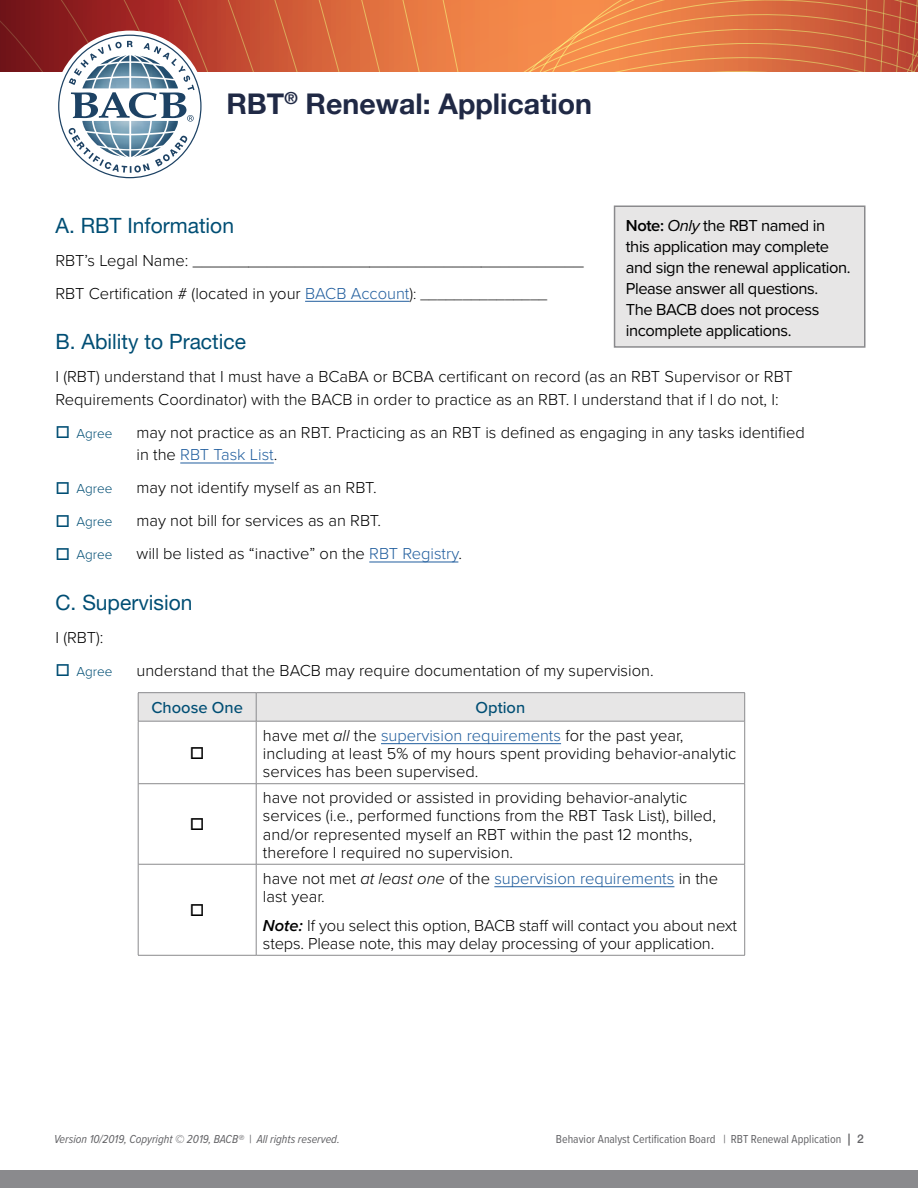
<style>
.page{position:relative;width:918px;height:1188px;background:#fff}
.page>*{position:absolute;margin:0;border:0;box-sizing:border-box;transform-origin:0 0}
.t1{font:700 28.5px "Helvetica Neue LT Pro";color:#202945}
.t2{font:21px "Helvetica Neue LT Pro";color:#004e74}
.t3{font:300 16.5px/18px "Proxima Nova";color:#000}
.t4{font:16.5px/21px "Proxima Nova";letter-spacing:-.025em;color:#000}
.t5{font:500 16.5px "Proxima Nova";color:#004e74}
.t6{font:300 13.5px "Proxima Nova";color:#004e74}
.t7{font:12px "Proxima Nova Cond";color:#636366}
.t8{font:italic 12px "Proxima Nova Cond";color:#636366}
.s1{color:#215e9e}
.s2{font-size:15px}
.s3{font-style:italic}
.s4{font-weight:600;font-style:italic}
.s5{font-weight:600}
.s6{font-family:"Helvetica Neue LT Pro";font-weight:500}
</style>
<div class="page">
<svg style="left:0;top:0;width:918px;height:29px;background:#cd5f3a"></svg>
<div style="left:0;top:1171px;width:918px;height:17px;background:#8a8a8d"></div>
<svg style="left:0;top:29px;width:918px;height:149px"></svg>
<hr style="left:305px;top:301px;width:105px;height:1px;background:#215e9e">
<hr style="left:180px;top:463px;width:94px;height:1px;background:#215e9e">
<hr style="left:369px;top:562px;width:89px;height:1px;background:#215e9e">
<hr style="left:138px;top:692px;width:118px;height:1px;background:#8a8a8d">
<hr style="left:256px;top:692px;width:489px;height:1px;background:#8a8a8d">
<hr style="left:138px;top:721px;width:118px;height:1px;background:#8a8a8d">
<hr style="left:138px;top:721px;width:1px;height:63px;background:#8a8a8d">
<hr style="left:256px;top:721px;width:489px;height:1px;background:#8a8a8d">
<hr style="left:256px;top:721px;width:1px;height:63px;background:#8a8a8d">
<hr style="left:138px;top:784px;width:1px;height:80px;background:#8a8a8d">
<hr style="left:256px;top:784px;width:1px;height:80px;background:#8a8a8d">
<hr style="left:138px;top:864px;width:1px;height:91px;background:#8a8a8d">
<hr style="left:256px;top:864px;width:1px;height:91px;background:#8a8a8d">
<svg style="left:138px;top:693px;width:607px;height:28px;background:#e4e3e4"></svg>
<hr style="left:744px;top:721px;width:1px;height:63px;background:#8a8a8d">
<hr style="left:138px;top:783px;width:118px;height:1px;background:#8a8a8d">
<hr style="left:256px;top:783px;width:489px;height:1px;background:#8a8a8d">
<hr style="left:744px;top:784px;width:1px;height:80px;background:#8a8a8d">
<hr style="left:138px;top:864px;width:118px;height:1px;background:#8a8a8d">
<hr style="left:256px;top:864px;width:489px;height:1px;background:#8a8a8d">
<hr style="left:744px;top:864px;width:1px;height:91px;background:#8a8a8d">
<hr style="left:138px;top:955px;width:118px;height:1px;background:#8a8a8d">
<hr style="left:256px;top:955px;width:489px;height:1px;background:#8a8a8d">
<hr style="left:381px;top:743px;width:180px;height:1px;background:#215e9e">
<hr style="left:494px;top:886px;width:180px;height:1px;background:#215e9e">
<div style="left:614px;top:206px;width:252px;height:142px;background:#e7e6e6;border:2px solid #8a8a8d"></div>
<h1 class="t1" style="left:226px;top:86px;width:367px">RBT<sup>®</sup> Renewal: Application</h1>
<p class="t2" style="left:56px;top:212px;width:180px">A. RBT Information</p>
<p class="t3" style="left:56px;top:243px;width:530px;line-height:33px">RBT’s Legal Name: __________________________________________<br>RBT Certification # (located in your <span class="s1">BACB Account</span>)<span class="s2">: _______________</span></p>
<p class="t2" style="left:56px;top:329px;width:192px">B. Ability to Practice</p>
<p class="t3" style="left:56px;top:365px;width:739px;line-height:22.5px">I (RBT) understand that I must have a BCaBA or BCBA certificant on record (as an RBT Supervisor or RBT<br>Requirements Coordinator) with the BACB in order to practice as an RBT. I understand that if I do not, I:</p>
<p class="t6" style="left:56px;top:423px;width:59px">□ Agree</p>
<p class="t3" style="left:136px;top:420px;width:670px;line-height:22.5px">may not practice as an RBT. Practicing as an RBT is defined as engaging in any tasks identified in the <span class="s1">RBT Task List</span>.</p>
<p class="t6" style="left:56px;top:479px;width:59px">□ Agree</p>
<p class="t3" style="left:136px;top:478px;width:242px">may not identify myself as an RBT.</p>
<p class="t6" style="left:56px;top:512px;width:59px">□ Agree</p>
<p class="t3" style="left:136px;top:511px;width:246px">may not bill for services as an RBT.</p>
<p class="t6" style="left:56px;top:545px;width:59px">□ Agree</p>
<p class="t3" style="left:136px;top:544px;width:327px">will be listed as “inactive” on the <span class="s1">RBT Registry</span>.</p>
<p class="t2" style="left:56px;top:590px;width:138px">C. Supervision</p>
<p class="t3" style="left:56px;top:628px;width:49px">I (RBT):</p>
<p class="t6" style="left:56px;top:661px;width:59px">□ Agree</p>
<p class="t3" style="left:136px;top:661px;width:519px">understand that the BACB may require documentation of my supervision.</p>
<p class="t5" style="left:151px;top:696px;width:93px">Choose One</p>
<p class="t5" style="left:476px;top:696px;width:51px">Option</p>
<p class="t3" style="left:263px;top:726px;width:475px">have met <span class="s3">all</span> the <span class="s1">supervision requirements</span> for the past year, including at least 5% of my hours spent providing behavior-analytic services has been supervised.</p>
<p class="t3" style="left:263px;top:788px;width:455px">have not provided or assisted in providing behavior-analytic services (i.e., performed functions from the RBT Task List), billed, and/or represented myself an RBT within the past 12 months, therefore I required no supervision.</p>
<p class="t3" style="left:263px;top:869px;width:457px">have not met <span class="s3">at least one</span> of the <span class="s1">supervision requirements</span> in the last year.</p>
<p class="t3" style="left:263px;top:915px;width:476px"><span class="s4">Note:</span> If you select this option, BACB staff will contact you about next steps. Please note, this may delay processing of your application.</p>
<p class="t4" style="left:626px;top:214px;width:226px"><span class="s5">Note:</span> <span class="s3">Only</span> the RBT named in this application may complete and sign the renewal application.<br>Please answer all questions.<br>The BACB does not process incomplete applications.</p>
<p class="t8" style="left:54px;top:1131px;width:287px">Version 10/2019, Copyright © 2019, BACB® | All rights reserved.</p>
<p class="t7" style="left:556px;top:1131px;width:310px">Behavior Analyst Certification Board | RBT Renewal Application <span class="s6">| 2</span></p>
</div>
